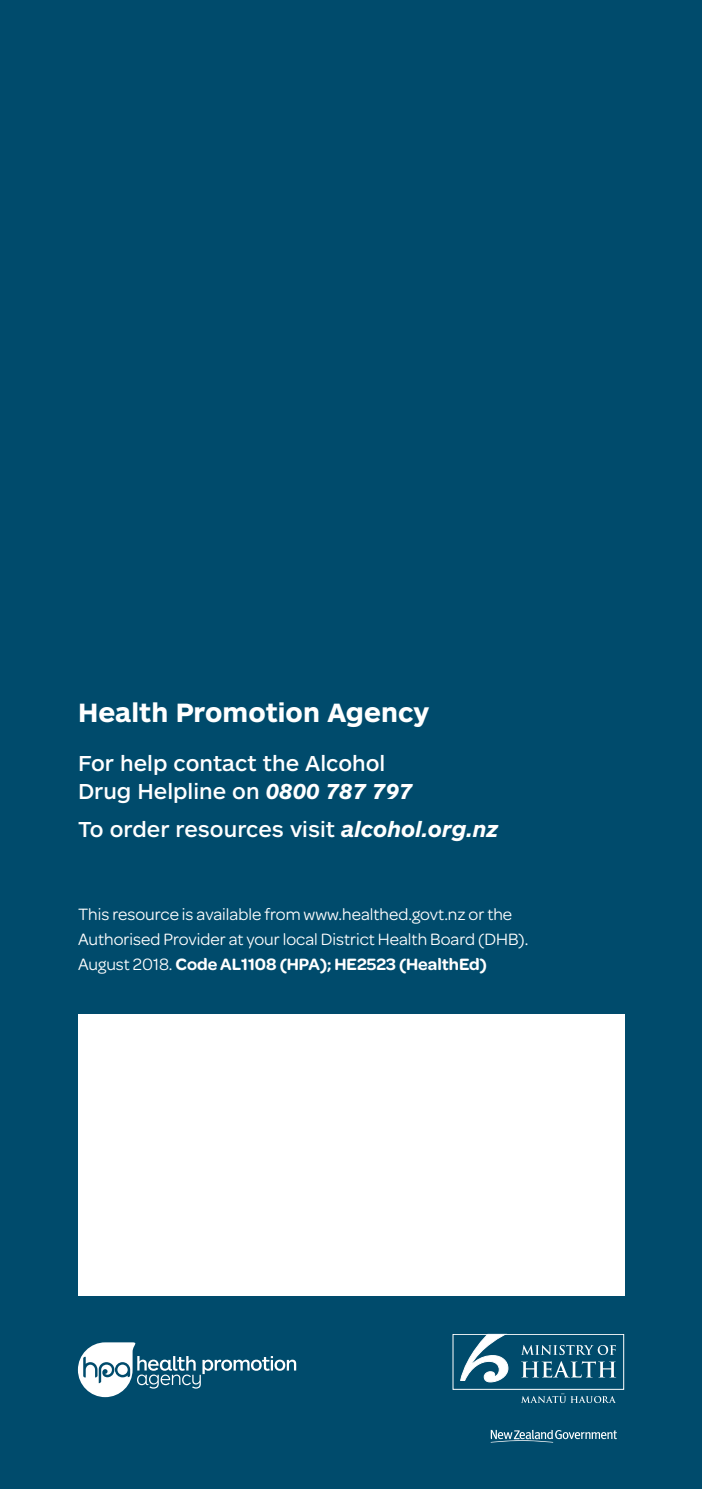
<style>
.page{position:relative;width:702px;height:1489px;background:#fff}
.page>*{position:absolute;margin:0;border:0;box-sizing:border-box;transform-origin:0 0}
.t1{font:700 27.5px "ARS Maquette Pro";color:#fff}
.t2{font:500 22.5px/27.5px "ARS Maquette Pro";color:#fff}
.t3{font:17.5px/25px "Omnes";color:#fff}
.s1{font-weight:700;font-style:italic}
.s2{font-weight:600}
</style>
<div class="page">
<div style="left:0;top:0;width:702px;height:1488px;background:#004b6c"></div>
<div style="left:78px;top:1013px;width:546px;height:282px;background:#fff"></div>
<svg style="left:460px;top:1335px;width:48px;height:46px"></svg>
<svg style="left:522px;top:1345px;width:94px;height:9px"></svg>
<svg style="left:521px;top:1361px;width:95px;height:16px"></svg>
<svg style="left:521px;top:1393px;width:94px;height:9px"></svg>
<div style="left:452px;top:1333px;width:172px;height:56px;border:1px solid #fff"></div>
<svg style="left:78px;top:1342px;width:218px;height:54px"></svg>
<svg style="left:490px;top:1429px;width:127px;height:13px"></svg>
<h1 class="t1" style="left:78px;top:694px;width:353px">Health Promotion Agency</h1>
<p class="t2" style="left:78px;top:748px;width:336px">For help contact the Alcohol<br>Drug Helpline on <span class="s1">0800 787 797</span></p>
<p class="t2" style="left:78px;top:814px;width:422px">To order resources visit <span class="s1">alcohol.org.nz</span></p>
<p class="t3" style="left:78px;top:900px;width:452px">This resource is available from www.healthed.govt.nz or the<br>Authorised Provider at your local District Health Board (DHB).<br>August 2018. <span class="s2">Code AL1108 (HPA); HE2523 (HealthEd)</span></p>
</div>
